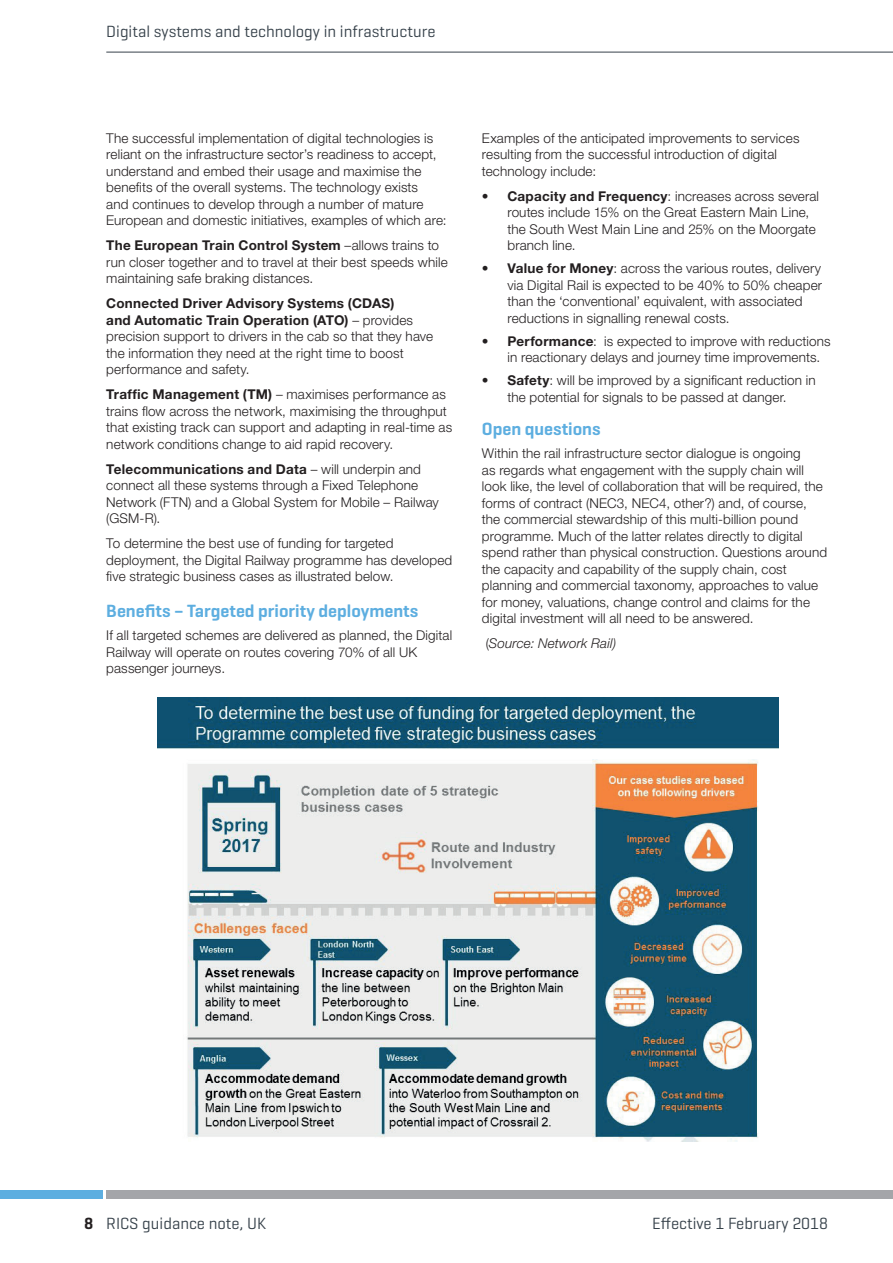
<style>
.page{position:relative;width:893px;height:1263px;background:#fff}
.page>*{position:absolute;margin:0;border:0;box-sizing:border-box;transform-origin:0 0}
.t1{font:600 18px "Geogrotesque";color:#5daee0}
.t2{font:16.5px "Geogrotesque";color:#36414a}
.t3{font:300 13.5px/16.5px "Helvetica Neue LT Std";letter-spacing:.01em;color:#231f20}
.t4{font:italic 300 13.5px "Helvetica Neue LT Std";letter-spacing:.01em;color:#231f20}
.s1{font-weight:700}
.s2{font-style:normal}
.s3{font-weight:600;color:#231f20}
</style>
<div class="page">
<hr style="left:106px;top:52px;width:787px;height:1px;background:#36414a">
<div style="left:0;top:1191px;width:102px;height:8px;background:#5daee0"></div>
<div style="left:106px;top:1191px;width:787px;height:8px;background:#a4a5a9"></div>
<img style="left:157px;top:697px;width:621px;height:444px">
<p class="t2" style="left:106px;top:21px;width:331px">Digital systems and technology in infrastructure</p>
<p class="t3" style="left:106px;top:130px;width:342px">The successful implementation of digital technologies is reliant on the infrastructure sector’s readiness to accept, understand and embed their usage and maximise the benefits of the overall systems. The technology exists<br>and continues to develop through a number of mature European and domestic initiatives, examples of which are:</p>
<p class="t3" style="left:106px;top:237px;width:343px"><span class="s1">The European Train Control System</span> –allows trains to run closer together and to travel at their best speeds while maintaining safe braking distances.</p>
<p class="t3" style="left:106px;top:295px;width:328px"><span class="s1">Connected Driver Advisory Systems (CDAS)<br>and Automatic Train Operation (ATO)</span> – provides precision support to drivers in the cab so that they have the information they need at the right time to boost performance and safety.</p>
<p class="t3" style="left:106px;top:386px;width:347px"><span class="s1">Traffic Management (TM)</span> – maximises performance as trains flow across the network, maximising the throughput that existing track can support and adapting in real-time as network conditions change to aid rapid recovery.</p>
<p class="t3" style="left:106px;top:461px;width:334px"><span class="s1">Telecommunications and Data</span> – will underpin and connect all these systems through a Fixed Telephone Network (FTN) and a Global System for Mobile – Railway (GSM-R).</p>
<p class="t3" style="left:106px;top:535px;width:347px">To determine the best use of funding for targeted deployment, the Digital Railway programme has developed five strategic business cases as illustrated below.</p>
<h1 class="t1" style="left:106px;top:600px;width:313px">Benefits – Targeted priority deployments</h1>
<p class="t3" style="left:106px;top:627px;width:347px">If all targeted schemes are delivered as planned, the Digital<br>Railway will operate on routes covering 70% of all UK passenger journeys.</p>
<p class="t3" style="left:482px;top:130px;width:319px">Examples of the anticipated improvements to services resulting from the successful introduction of digital technology include:</p>
<p class="t3" style="left:507px;top:188px;width:313px;text-indent:-26px"><span class="s1">• Capacity and Frequency</span>: increases across several routes include 15% on the Great Eastern Main Line, the South West Main Line and 25% on the Moorgate branch line.</p>
<p class="t3" style="left:507px;top:260px;width:316px;text-indent:-26px"><span class="s1">• Value for Money</span>: across the various routes, delivery via Digital Rail is expected to be 40% to 50% cheaper than the ‘conventional’ equivalent, with associated reductions in signalling renewal costs.</p>
<p class="t3" style="left:507px;top:332px;width:325px;text-indent:-26px"><span class="s1">• Performance</span>: is expected to improve with reductions in reactionary delays and journey time improvements.</p>
<p class="t3" style="left:482px;top:372px;width:335px;text-align:center"><span class="s1">• Safety</span>: will be improved by a significant reduction in the potential for signals to be passed at danger.</p>
<h1 class="t1" style="left:482px;top:418px;width:120px">Open questions</h1>
<p class="t3" style="left:482px;top:445px;width:347px">Within the rail infrastructure sector dialogue is ongoing<br>as regards what engagement with the supply chain will look like, the level of collaboration that will be required, the forms of contract (NEC3, NEC4, other?) and, of course, the commercial stewardship of this multi-billion pound programme. Much of the latter relates directly to digital spend rather than physical construction. Questions around the capacity and capability of the supply chain, cost planning and commercial taxonomy, approaches to value for money, valuations, change control and claims for the digital investment will all need to be answered.</p>
<p class="t4" style="left:486px;top:635px;width:132px"><span class="s2">(</span>Source: Network Rail)</p>
<p class="t2" style="left:84px;top:1213px;width:183px"><span class="s3">8</span> RICS guidance note, UK</p>
<p class="t2" style="left:652px;top:1213px;width:177px">Effective 1 February 2018</p>
</div>
